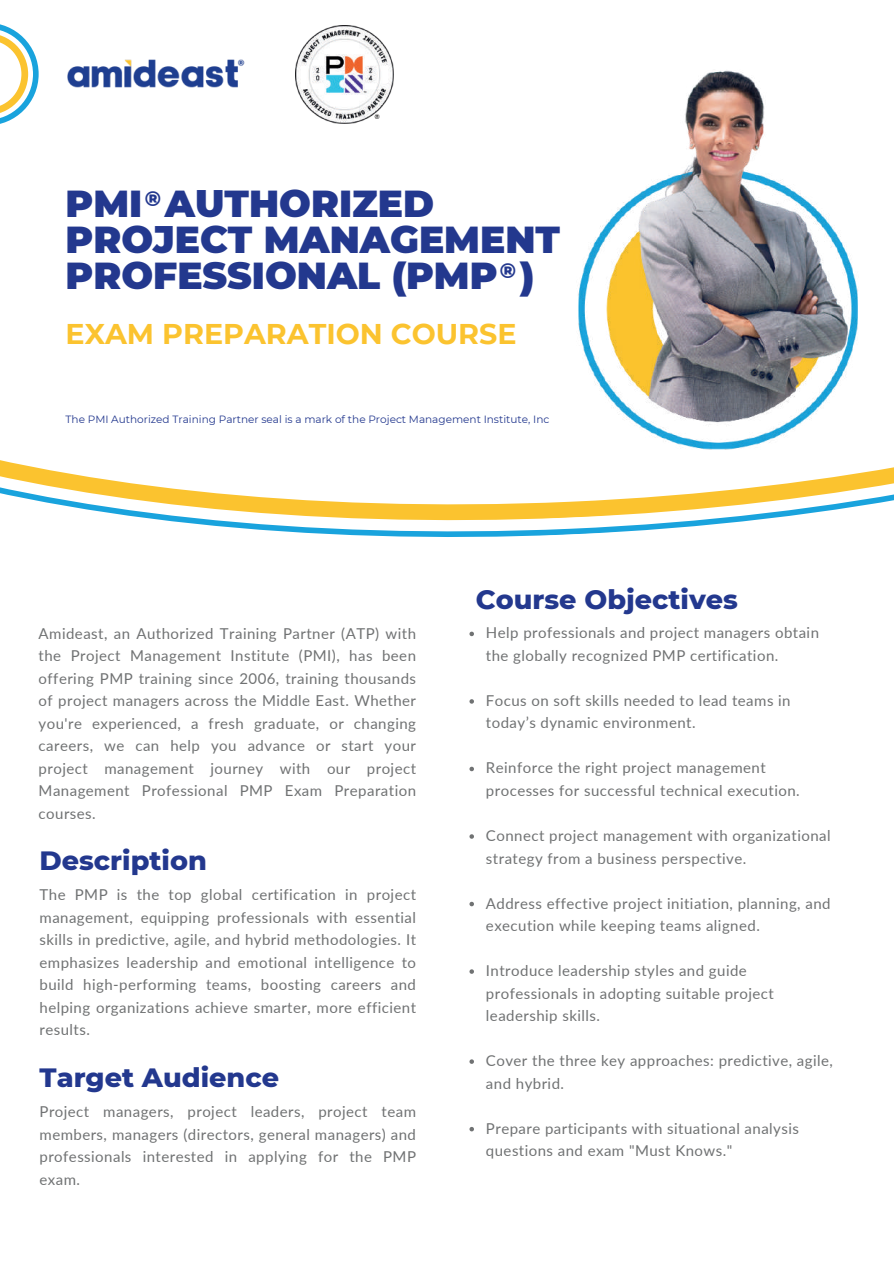
<style>
.page{position:relative;width:894px;height:1264px;background:#fff}
.page>*{position:absolute;margin:0;border:0;box-sizing:border-box;transform-origin:0 0}
.t1{font:900 37.5px/36px "Montserrat";color:#23388e}
.t2{font:700 28.5px "Montserrat";color:#fbc32f}
.t3{font:800 27px "Montserrat";color:#23388e}
.t4{font:800 21px "Montserrat";color:#23388e}
.t5{font:15px/22.5px "Lato";letter-spacing:.03em;color:#707273}
.t6{font:10.5px "Montserrat";color:#23388e}
</style>
<div class="page">
<img style="left:0;top:63px;width:893px;height:1069px">
<svg style="left:0;top:24px;width:39px;height:101px"></svg>
<img style="left:296px;top:25px;width:97px;height:98px">
<img style="left:66px;top:59px;width:181px;height:31px">
<svg style="left:469px;top:631px;width:5px;height:5px"></svg>
<svg style="left:469px;top:699px;width:5px;height:4px"></svg>
<svg style="left:469px;top:766px;width:5px;height:5px"></svg>
<svg style="left:469px;top:834px;width:5px;height:4px"></svg>
<svg style="left:469px;top:901px;width:5px;height:5px"></svg>
<svg style="left:469px;top:969px;width:5px;height:4px"></svg>
<svg style="left:469px;top:1059px;width:5px;height:4px"></svg>
<svg style="left:469px;top:1126px;width:5px;height:5px"></svg>
<h1 class="t1" style="left:66px;top:183px;width:496px">PMI AUTHORIZED<br>PROJECT MANAGEMENT<br>PROFESSIONAL (PMP )</h1>
<h2 class="t2" style="left:66px;top:313px;width:452px">EXAM PREPARATION COURSE</h2>
<h3 class="t4" style="left:145px;top:183px;width:18px">®</h3>
<h3 class="t4" style="left:500px;top:255px;width:18px">®</h3>
<p class="t6" style="left:66px;top:412px;width:485px">The PMI Authorized Training Partner seal is a mark of the Project Management Institute, Inc</p>
<h3 class="t3" style="left:476px;top:579px;width:263px">Course Objectives</h3>
<p class="t5" style="left:39px;top:621px;width:379px;text-align:justify">Amideast, an Authorized Training Partner (ATP) with the Project Management Institute (PMI), has been offering PMP training since 2006, training thousands of project managers across the Middle East. Whether you're experienced, a fresh graduate, or changing careers, we can help you advance or start your project management journey with our project Management Professional PMP Exam Preparation courses.</p>
<p class="t5" style="left:486px;top:621px;width:334px">Help professionals and project managers obtain the globally recognized PMP certification.</p>
<p class="t5" style="left:486px;top:688px;width:306px">Focus on soft skills needed to lead teams in today’s dynamic environment.</p>
<p class="t5" style="left:486px;top:756px;width:315px">Reinforce the right project management processes for successful technical execution.</p>
<p class="t5" style="left:486px;top:823px;width:346px">Connect project management with organizational strategy from a business perspective.</p>
<p class="t5" style="left:486px;top:891px;width:346px">Address effective project initiation, planning, and execution while keeping teams aligned.</p>
<p class="t5" style="left:486px;top:958px;width:289px">Introduce leadership styles and guide professionals in adopting suitable project leadership skills.</p>
<p class="t5" style="left:486px;top:1048px;width:348px">Cover the three key approaches: predictive, agile, and hybrid.</p>
<p class="t5" style="left:486px;top:1116px;width:314px">Prepare participants with situational analysis questions and exam "Must Knows."</p>
<h3 class="t3" style="left:40px;top:841px;width:169px">Description</h3>
<p class="t5" style="left:40px;top:882px;width:378px;text-align:justify">The PMP is the top global certification in project management, equipping professionals with essential skills in predictive, agile, and hybrid methodologies. It emphasizes leadership and emotional intelligence to build high-performing teams, boosting careers and helping organizations achieve smarter, more efficient results.</p>
<h3 class="t3" style="left:40px;top:1058px;width:241px">Target Audience</h3>
<p class="t5" style="left:40px;top:1099px;width:378px;text-align:justify">Project managers, project leaders, project team members, managers (directors, general managers) and professionals interested in applying for the PMP exam.</p>
</div>
